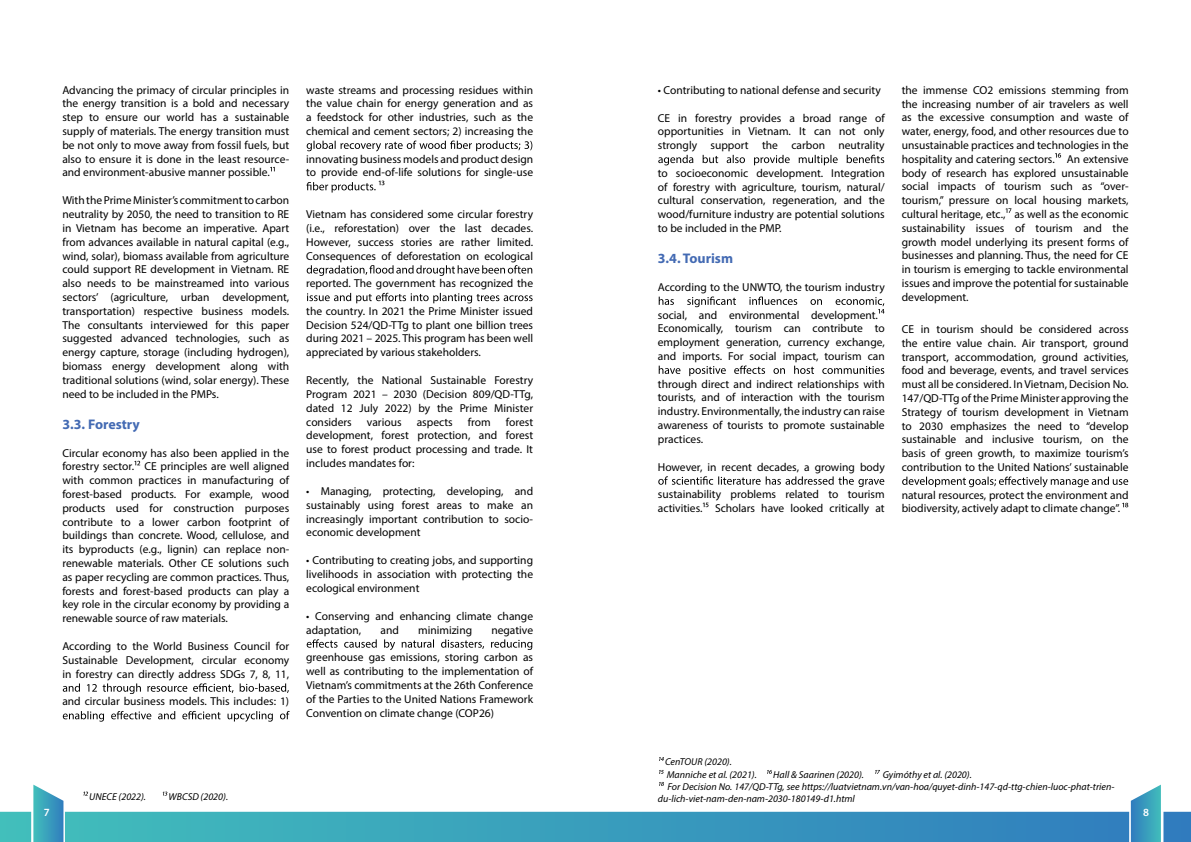
<style>
.page{position:relative;width:1191px;height:842px;background:#fff}
.page>*{position:absolute;margin:0;border:0;box-sizing:border-box;transform-origin:0 0}
.t1{font:700 14px "Myriad Pro";color:#436ab3}
.t2{font:11.5px/13.8px "Myriad Pro";color:#000;text-align:justify}
.t3{font:600 11px "Myriad Pro";color:#fff}
.t4{font:italic 10px/12.9px "Myriad Pro";color:#000}
</style>
<div class="page">
<svg style="left:270px;top:167px;width:5px;height:4px"></svg>
<svg style="left:134px;top:461px;width:6px;height:4px"></svg>
<svg style="left:63px;top:683px;width:226px;height:11px"></svg>
<svg style="left:63px;top:711px;width:227px;height:11px"></svg>
<svg style="left:307px;top:141px;width:225px;height:10px"></svg>
<svg style="left:306px;top:181px;width:78px;height:12px"></svg>
<svg style="left:307px;top:265px;width:225px;height:11px"></svg>
<svg style="left:307px;top:293px;width:225px;height:10px"></svg>
<svg style="left:307px;top:639px;width:225px;height:11px"></svg>
<svg style="left:658px;top:155px;width:226px;height:10px"></svg>
<svg style="left:658px;top:296px;width:226px;height:17px"></svg>
<svg style="left:658px;top:365px;width:226px;height:11px"></svg>
<svg style="left:658px;top:476px;width:226px;height:11px"></svg>
<svg style="left:703px;top:503px;width:5px;height:4px"></svg>
<svg style="left:1055px;top:153px;width:6px;height:5px"></svg>
<svg style="left:1005px;top:208px;width:6px;height:5px"></svg>
<svg style="left:902px;top:476px;width:226px;height:11px"></svg>
<svg style="left:1122px;top:503px;width:6px;height:4px"></svg>
<svg style="left:659px;top:757px;width:5px;height:4px"></svg>
<svg style="left:659px;top:770px;width:5px;height:4px"></svg>
<svg style="left:767px;top:770px;width:5px;height:4px"></svg>
<svg style="left:875px;top:770px;width:5px;height:4px"></svg>
<svg style="left:0;top:782px;width:1191px;height:60px"></svg>
<p class="t2" style="left:62px;top:83px;width:228px">Advancing the primacy of circular principles in the energy transition is a bold and necessary step to ensure our world has a sustainable supply of materials. The energy transition must be not only to move away from fossil fuels, but also to ensure it is done in the least resource&shy;and environment-abusive manner possible.</p>
<p class="t2" style="left:62px;top:193px;width:228px">WiththePrimeMinister’s commitmenttocarbon neutrality by 2050, the need to transition to RE in Vietnam has become an imperative. Apart from advances available in natural capital (e.g., wind, solar), biomass available from agriculture could support RE development in Vietnam. RE also needs to be mainstreamed into various sectors’ (agriculture, urban development, transportation) respective business models.<br>The consultants interviewed for this paper suggested advanced technologies, such as energy capture, storage (including hydrogen), biomass energy development along with traditional solutions (wind, solar energy). These need to be included in the PMPs.</p>
<p class="t1" style="left:62px;top:415px;width:79px">3.3. Forestry</p>
<p class="t2" style="left:62px;top:446px;width:228px">Circular economy has also been applied in the forestry sector. CE principles are well aligned with common practices in manufacturing of forest-based products. For example, wood products used for construction purposes contribute to a lower carbon footprint of buildings than concrete. Wood, cellulose, and its byproducts (e.g., lignin) can replace non&shy;renewable materials. Other CE solutions such as paper recycling are common practices. Thus, forests and forest-based products can play a key role in the circular economy by providing a renewable source of raw materials.</p>
<p class="t2" style="left:62px;top:639px;width:228px">According to the World Business Council for Sustainable Development, circular economy in forestry can directly address SDGs 7, 8, 11,</p>
<p class="t2" style="left:62px;top:694px;width:228px">and circular business models. This includes: 1)</p>
<p class="t2" style="left:306px;top:83px;width:228px">waste streams and processing residues within the value chain for energy generation and as a feedstock for other industries, such as the chemical and cement sectors; 2) increasing the</p>
<p class="t2" style="left:306px;top:152px;width:228px">innovating business models and product design to provide end-of-life solutions for single-use</p>
<p class="t2" style="left:306px;top:207px;width:228px">Vietnam has considered some circular forestry (i.e., reforestation) over the last decades.<br>However, success stories are rather limited.<br>Consequences of deforestation on ecological</p>
<p class="t2" style="left:306px;top:276px;width:228px">reported. The government has recognized the</p>
<p class="t2" style="left:306px;top:304px;width:228px">the country. In 2021 the Prime Minister issued Decision 524/QD-TTg to plant one billion trees during 2021 – 2025. This program has been well appreciated by various stakeholders.</p>
<p class="t2" style="left:306px;top:373px;width:228px">Recently, the National Sustainable Forestry Program 2021 – 2030 (Decision 809/QD-TTg, dated 12 July 2022) by the Prime Minister considers</p>
<p class="t2" style="left:306px;top:415px;width:228px;text-indent:200px">forest development, forest protection, and forest use to forest product processing and trade. It includes mandates for:</p>
<p class="t2" style="left:306px;top:484px;width:228px">• Managing, protecting, developing, and sustainably using forest areas to make an increasingly important contribution to socio&shy;economic development</p>
<p class="t2" style="left:306px;top:553px;width:228px">• Contributing to creating jobs, and supporting livelihoods in association with protecting the ecological environment</p>
<p class="t2" style="left:306px;top:609px;width:228px">• Conserving and enhancing climate change adaptation,</p>
<p class="t2" style="left:367px;top:415px;width:36px">various</p>
<p class="t2" style="left:417px;top:415px;width:38px">aspects</p>
<p class="t2" style="left:468px;top:415px;width:24px">from</p>
<p class="t2" style="left:380px;top:623px;width:20px">and</p>
<p class="t2" style="left:418px;top:623px;width:56px">minimizing</p>
<p class="t2" style="left:491px;top:623px;width:43px">negative</p>
<p class="t2" style="left:306px;top:650px;width:228px">greenhouse gas emissions, storing carbon as well as contributing to the implementation of Vietnam’s commitments at the 26th Conference of the Parties to the United Nations Framework Convention on climate change (COP26)</p>
<p class="t4" style="left:89px;top:790px;width:58px">UNECE (2022).</p>
<p class="t4" style="left:169px;top:790px;width:61px">WBCSD (2020).</p>
<p class="t2" style="left:658px;top:83px;width:224px">• Contributing to national defense and security</p>
<p class="t2" style="left:658px;top:111px;width:228px">CE in forestry provides a broad range of opportunities in Vietnam. It can not only strongly support the carbon neutrality</p>
<p class="t2" style="left:658px;top:166px;width:228px">to socioeconomic development. Integration of forestry with agriculture, tourism, natural/ cultural conservation, regeneration, and the wood/furniture industry are potential solutions to be included in the PMP.</p>
<p class="t1" style="left:658px;top:249px;width:77px">3.4. Tourism</p>
<p class="t2" style="left:658px;top:280px;width:228px">According to the UNWTO, the tourism industry</p>
<p class="t2" style="left:658px;top:308px;width:228px;text-align:left">social, and environmental development.<br>Economically, tourism can contribute to employment generation, currency exchange, and imports. For social impact, tourism can</p>
<p class="t2" style="left:658px;top:377px;width:228px">through direct and indirect relationships with tourists, and of interaction with the tourism industry. Environmentally, the industry can raise awareness of tourists to promote sustainable practices.</p>
<p class="t2" style="left:658px;top:460px;width:228px">However, in recent decades, a growing body</p>
<p class="t2" style="left:658px;top:487px;width:228px">sustainability problems related to tourism activities. Scholars have looked critically at</p>
<p class="t2" style="left:901px;top:83px;width:228px">the immense CO2 emissions stemming from the increasing number of air travelers as well as the excessive consumption and waste of water, energy, food, and other resources due to unsustainable practices and technologies in the hospitality and catering sectors. An extensive body of research has explored unsustainable social impacts of tourism such as “over&shy;tourism,” pressure on local housing markets, cultural heritage, etc., as well as the economic sustainability issues of tourism and the growth model underlying its present forms of businesses and planning. Thus, the need for CE in tourism is emerging to tackle environmental issues and improve the potential for sustainable development.</p>
<p class="t2" style="left:901px;top:322px;width:228px">CE in tourism should be considered across the entire value chain. Air transport, ground transport, accommodation, ground activities, food and beverage, events, and travel services must all be considered. In Vietnam, Decision No.<br>147/QD-TTg of the Prime Minister approving the Strategy of tourism development in Vietnam to 2030 emphasizes the need to “develop sustainable and inclusive tourism, on the basis of green growth, to maximize tourism’s contribution to the United Nations’ sustainable</p>
<p class="t2" style="left:901px;top:488px;width:228px">natural resources, protect the environment and biodiversity, actively adapt to climate change”.</p>
<p class="t4" style="left:665px;top:755px;width:93px">CenTOUR (2020).<br>Manniche et al. (2021).</p>
<p class="t4" style="left:773px;top:768px;width:92px">Hall &amp; Saarinen (2020).</p>
<p class="t4" style="left:882px;top:768px;width:91px">Gyimóthy et al. (2020).</p>
<p class="t4" style="left:667px;top:780px;width:448px">For Decision No. 147/QD-TTg, see https://luatvietnam.vn/van-hoa/quyet-dinh-147-qd-ttg-chien-luoc-phat-trien-</p>
<p class="t4" style="left:658px;top:792px;width:198px">du-lich-viet-nam-den-nam-2030-180149-d1.html</p>
<p class="t3" style="left:44px;top:805px;width:7px">7</p>
<p class="t3" style="left:1143px;top:805px;width:7px">8</p>
</div>
